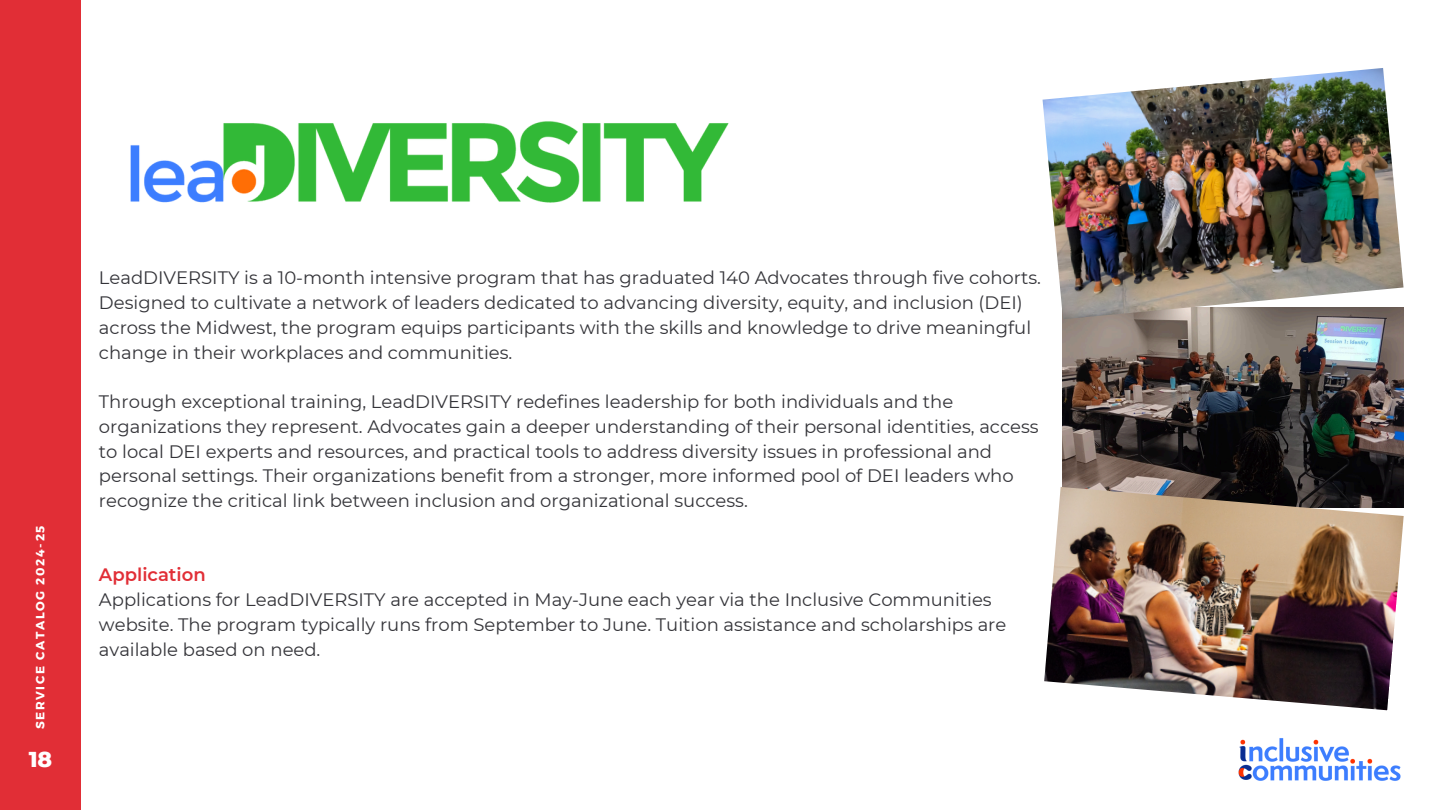
<style>
.page{position:relative;width:1440px;height:810px;background:#fff}
.page>*{position:absolute;margin:0;border:0;box-sizing:border-box;transform-origin:0 0}
.t1{font:800 22px "Montserrat";color:#fff}
.t2{font:18px/24.8px "Montserrat";color:#343439}
.t3{font:700 12px "Montserrat";letter-spacing:.135em;color:#fff}
.s1{font-weight:600;color:#e12e36}
</style>
<div class="page">
<img style="left:1238px;top:710px;width:163px;height:71px">
<div style="left:0;top:0;width:81px;height:810px;background:#e12e36"></div>
<img style="left:130px;top:121px;width:599px;height:82px">
<img style="left:1062px;top:319px;width:342px;height:168px">
<img style="left:1043px;top:68px;width:361px;height:251px">
<img style="left:1044px;top:487px;width:360px;height:223px">
<p class="t3" style="left:33px;top:729px;width:205px;rotate:-90deg">SERVICE CATALOG 2024-25</p>
<p class="t1" style="left:29px;top:746px;width:25px">18</p>
<p class="t2" style="left:99px;top:265px;width:944px">LeadDIVERSITY is a 10-month intensive program that has graduated 140 Advocates through five cohorts.<br>Designed to cultivate a network of leaders dedicated to advancing diversity, equity, and inclusion (DEI) across the Midwest, the program equips participants with the skills and knowledge to drive meaningful change in their workplaces and communities.</p>
<h1 class="t2" style="left:99px;top:389px;width:941px">Through exceptional training, LeadDIVERSITY redefines leadership for both individuals and the organizations they represent. Advocates gain a deeper understanding of their personal identities, access to local DEI experts and resources, and practical tools to address diversity issues in professional and personal settings. Their organizations benefit from a stronger, more informed pool of DEI leaders who recognize the critical link between inclusion and organizational success.</h1>
<h1 class="t2" style="left:99px;top:562px;width:909px"><span class="s1">Application<br></span>Applications for LeadDIVERSITY are accepted in May-June each year via the Inclusive Communities website. The program typically runs from September to June. Tuition assistance and scholarships are available based on need.</h1>
</div>
